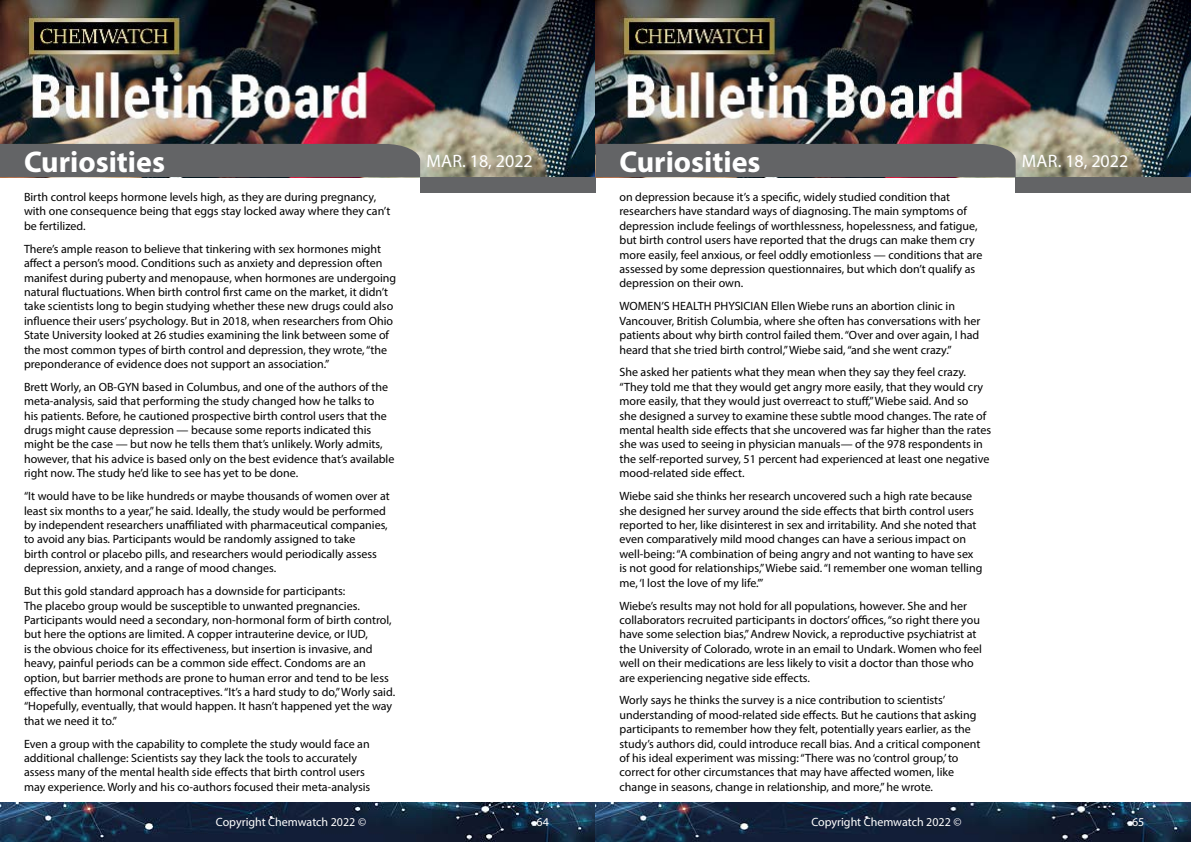
<style>
.page{position:relative;width:1191px;height:842px;background:#fff}
.page>*{position:absolute;margin:0;border:0;box-sizing:border-box;transform-origin:0 0}
.t1{font:700 30px "Myriad Pro";color:#fff}
.t2{font:18px "Myriad Pro";color:#fff}
.t3{font:12px/14.4px "Myriad Pro";color:#000}
.t4{font:12px "Myriad Pro";color:#fff}
</style>
<div class="page">
<img style="left:0;top:0;width:1191px;height:177px">
<div style="left:420px;top:177px;width:175px;height:15px;background:#636466"></div>
<div style="left:1015px;top:177px;width:176px;height:15px;background:#636466"></div>
<div style="left:0;top:144px;width:420px;height:33px;background:#636466"></div>
<div style="left:595px;top:144px;width:420px;height:33px;background:#636466"></div>
<img style="left:0;top:802px;width:1191px;height:40px">
<h1 class="t1" style="left:24px;top:142px;width:142px">Curiosities</h1>
<h2 class="t2" style="left:426px;top:149px;width:108px">Mar. 18, 2022</h2>
<h1 class="t1" style="left:619px;top:142px;width:142px">Curiosities</h1>
<h2 class="t2" style="left:1022px;top:149px;width:108px">Mar. 18, 2022</h2>
<p class="t3" style="left:619px;top:190px;width:364px">on depression because it’s a specific, widely studied condition that researchers have standard ways of diagnosing. The main symptoms of depression include feelings of worthlessness, hopelessness, and fatigue, but birth control users have reported that the drugs can make them cry more easily, feel anxious, or feel oddly emotionless — conditions that are assessed by some depression questionnaires, but which don’t qualify as depression on their own.</p>
<p class="t3" style="left:619px;top:299px;width:362px">WOMEN’S HEALTH PHYSICIAN Ellen Wiebe runs an abortion clinic in Vancouver, British Columbia, where she often has conversations with her patients about why birth control failed them. “Over and over again, I had heard that she tried birth control,” Wiebe said, “and she went crazy.”</p>
<p class="t3" style="left:619px;top:365px;width:373px">She asked her patients what they mean when they say they feel crazy. “They told me that they would get angry more easily, that they would cry more easily, that they would just overreact to stuff,” Wiebe said. And so<br>she designed a survey to examine these subtle mood changes. The rate of mental health side effects that she uncovered was far higher than the rates she was used to seeing in physician manuals— of the 978 respondents in the self-reported survey, 51 percent had experienced at least one negative mood-related side effect.</p>
<p class="t3" style="left:619px;top:489px;width:364px">Wiebe said she thinks her research uncovered such a high rate because she designed her survey around the side effects that birth control users reported to her, like disinterest in sex and irritability. And she noted that even comparatively mild mood changes can have a serious impact on well-being: “A combination of being angry and not wanting to have sex is not good for relationships,” Wiebe said. “I remember one woman telling me, ‘I lost the love of my life.’”</p>
<p class="t3" style="left:619px;top:598px;width:364px">Wiebe’s results may not hold for all populations, however. She and her collaborators recruited participants in doctors’ offices, “so right there you have some selection bias,” Andrew Novick, a reproductive psychiatrist at the University of Colorado, wrote in an email to Undark. Women who feel well on their medications are less likely to visit a doctor than those who are experiencing negative side effects.</p>
<p class="t3" style="left:619px;top:693px;width:362px">Worly says he thinks the survey is a nice contribution to scientists’ understanding of mood-related side effects. But he cautions that asking participants to remember how they felt, potentially years earlier, as the study’s authors did, could introduce recall bias. And a critical component of his ideal experiment was missing: “There was no ‘control group,’ to correct for other circumstances that may have affected women, like change in seasons, change in relationship, and more,” he wrote.</p>
<p class="t3" style="left:24px;top:190px;width:368px">Birth control keeps hormone levels high, as they are during pregnancy, with one consequence being that eggs stay locked away where they can’t be fertilized.</p>
<p class="t3" style="left:24px;top:241px;width:374px">There’s ample reason to believe that tinkering with sex hormones might affect a person’s mood. Conditions such as anxiety and depression often manifest during puberty and menopause, when hormones are undergoing natural fluctuations. When birth control first came on the market, it didn’t take scientists long to begin studying whether these new drugs could also influence their users’ psychology. But in 2018, when researchers from Ohio State University looked at 26 studies examining the link between some of the most common types of birth control and depression, they wrote, “the preponderance of evidence does not support an association.”</p>
<p class="t3" style="left:24px;top:379px;width:372px">Brett Worly, an OB-GYN based in Columbus, and one of the authors of the meta-analysis, said that performing the study changed how he talks to<br>his patients. Before, he cautioned prospective birth control users that the drugs might cause depression — because some reports indicated this might be the case — but now he tells them that’s unlikely. Worly admits, however, that his advice is based only on the best evidence that’s available right now. The study he’d like to see has yet to be done.</p>
<p class="t3" style="left:24px;top:489px;width:367px">“It would have to be like hundreds or maybe thousands of women over at least six months to a year,” he said. Ideally, the study would be performed by independent researchers unaffiliated with pharmaceutical companies, to avoid any bias. Participants would be randomly assigned to take<br>birth control or placebo pills, and researchers would periodically assess depression, anxiety, and a range of mood changes.</p>
<p class="t3" style="left:24px;top:584px;width:373px">But this gold standard approach has a downside for participants:<br>The placebo group would be susceptible to unwanted pregnancies.<br>Participants would need a secondary, non-hormonal form of birth control, but here the options are limited. A copper intrauterine device, or IUD,<br>is the obvious choice for its effectiveness, but insertion is invasive, and heavy, painful periods can be a common side effect. Condoms are an option, but barrier methods are prone to human error and tend to be less effective than hormonal contraceptives. “It’s a hard study to do,” Worly said. “Hopefully, eventually, that would happen. It hasn’t happened yet the way that we need it to.”</p>
<p class="t3" style="left:24px;top:736px;width:348px">Even a group with the capability to complete the study would face an additional challenge: Scientists say they lack the tools to accurately assess many of the mental health side effects that birth control users may experience. Worly and his co-authors focused their meta-analysis</p>
<p class="t4" style="left:216px;top:815px;width:152px">Copyright Chemwatch 2022 ©</p>
<p class="t4" style="left:536px;top:815px;width:14px">64</p>
<p class="t4" style="left:811px;top:815px;width:152px">Copyright Chemwatch 2022 ©</p>
<p class="t4" style="left:1132px;top:815px;width:14px">65</p>
</div>
